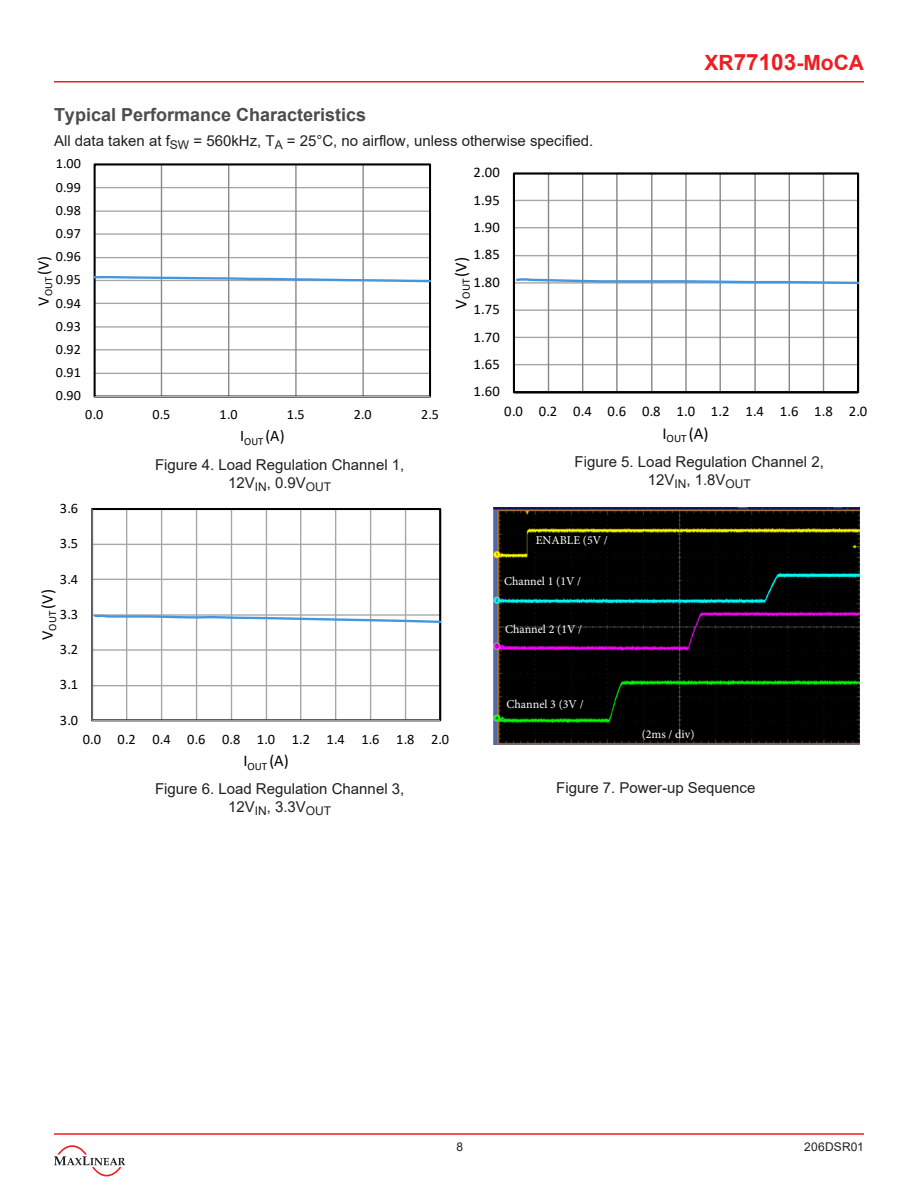
<style>
.page{position:relative;width:918px;height:1188px;background:#fff}
.page>*{position:absolute;margin:0;border:0;box-sizing:border-box;transform-origin:0 0}
.t1{font:700 21px "Arial";color:#ee1d23}
.Heading{font:700 18px "Arial";color:#4b4c4d}
.t2{font:16.8px "Calibri";color:#000}
.t3{font:16.5px "Calibri";color:#000}
.t4{font:16.2px "Calibri";color:#000}
.Figure_Titles{font:15px/18px "Arial";color:#231f20;text-align:center}
.Body_Text{font:15px "Arial";color:#231f20}
.t5{font:14.7px "Calibri";letter-spacing:.015em;color:#000}
.t6{font:14.4px "Calibri";color:#000}
.t7{font:14.1px "Calibri";letter-spacing:.015em;color:#000}
.Table_Body_Center{font:12px "Minion Pro";color:#fff}
.t8{font:12px "Arial";letter-spacing:.01em;color:#231f20}
.s1{font-size:22.5px}
</style>
<div class="page">
<hr style="left:54px;top:1133px;width:810px;height:2px;background:#ee1d23">
<hr style="left:54px;top:81px;width:810px;height:1px;background:#ee1d23">
<svg style="left:54px;top:1145px;width:71px;height:32px"></svg>
<img style="left:493px;top:508px;width:366px;height:237px">
<hr style="left:94px;top:373px;width:336px;height:1px;background:#a6a6a6">
<hr style="left:94px;top:349px;width:336px;height:1px;background:#a6a6a6">
<hr style="left:94px;top:326px;width:336px;height:2px;background:#a6a6a6">
<hr style="left:94px;top:303px;width:336px;height:1px;background:#a6a6a6">
<hr style="left:94px;top:257px;width:336px;height:1px;background:#a6a6a6">
<hr style="left:94px;top:233px;width:336px;height:2px;background:#a6a6a6">
<hr style="left:94px;top:211px;width:336px;height:1px;background:#a6a6a6">
<hr style="left:94px;top:187px;width:336px;height:1px;background:#a6a6a6">
<hr style="left:161px;top:165px;width:1px;height:231px;background:#868686">
<hr style="left:228px;top:165px;width:1px;height:231px;background:#868686">
<hr style="left:295px;top:165px;width:2px;height:231px;background:#868686">
<hr style="left:362px;top:165px;width:2px;height:231px;background:#868686">
<div style="left:94px;top:163px;width:337px;height:235px;border:2px solid #000"></div>
<hr style="left:94px;top:164px;width:1px;height:233px;background:#000">
<hr style="left:95px;top:396px;width:335px;height:1px;background:#bfbfbf">
<svg style="left:94px;top:275px;width:336px;height:9px"></svg>
<hr style="left:514px;top:364px;width:344px;height:1px;background:#a6a6a6">
<hr style="left:514px;top:337px;width:344px;height:1px;background:#a6a6a6">
<hr style="left:514px;top:309px;width:344px;height:2px;background:#a6a6a6">
<hr style="left:514px;top:255px;width:344px;height:1px;background:#a6a6a6">
<hr style="left:514px;top:227px;width:344px;height:1px;background:#a6a6a6">
<hr style="left:514px;top:200px;width:344px;height:1px;background:#a6a6a6">
<hr style="left:548px;top:173px;width:1px;height:220px;background:#868686">
<hr style="left:582px;top:173px;width:1px;height:220px;background:#868686">
<hr style="left:616px;top:173px;width:2px;height:220px;background:#868686">
<hr style="left:651px;top:173px;width:1px;height:220px;background:#868686">
<hr style="left:685px;top:173px;width:2px;height:220px;background:#868686">
<hr style="left:720px;top:173px;width:1px;height:220px;background:#868686">
<hr style="left:754px;top:173px;width:2px;height:220px;background:#868686">
<hr style="left:789px;top:173px;width:1px;height:220px;background:#868686">
<hr style="left:823px;top:173px;width:1px;height:220px;background:#868686">
<div style="left:513px;top:173px;width:346px;height:220px;border:2px solid #000"></div>
<hr style="left:514px;top:174px;width:1px;height:218px;background:#000">
<hr style="left:514px;top:391px;width:344px;height:2px;background:#000">
<svg style="left:515px;top:277px;width:343px;height:8px"></svg>
<hr style="left:92px;top:685px;width:349px;height:1px;background:#a6a6a6">
<hr style="left:92px;top:649px;width:349px;height:2px;background:#a6a6a6">
<hr style="left:92px;top:579px;width:349px;height:1px;background:#a6a6a6">
<hr style="left:92px;top:544px;width:349px;height:1px;background:#a6a6a6">
<hr style="left:126px;top:509px;width:1px;height:212px;background:#a6a6a6">
<hr style="left:161px;top:509px;width:1px;height:212px;background:#a6a6a6">
<hr style="left:196px;top:509px;width:1px;height:212px;background:#a6a6a6">
<hr style="left:231px;top:509px;width:1px;height:212px;background:#a6a6a6">
<hr style="left:266px;top:509px;width:1px;height:212px;background:#a6a6a6">
<hr style="left:300px;top:509px;width:1px;height:212px;background:#a6a6a6">
<hr style="left:335px;top:509px;width:1px;height:212px;background:#a6a6a6">
<hr style="left:370px;top:509px;width:1px;height:212px;background:#a6a6a6">
<hr style="left:405px;top:509px;width:1px;height:212px;background:#a6a6a6">
<div style="left:91px;top:508px;width:350px;height:213px;border:2px solid #000"></div>
<hr style="left:92px;top:509px;width:1px;height:211px;background:#bfbfbf">
<hr style="left:92px;top:720px;width:348px;height:1px;background:#bfbfbf">
<svg style="left:93px;top:613px;width:348px;height:11px"></svg>
<p class="Heading" style="left:54px;top:102px;width:314px">Typical Performance Characteristics</p>
<p class="Body_Text" style="left:54px;top:130px;width:541px">All data taken at f<sub>SW</sub> = 560kHz, T<sub>A</sub> = 25°C, no airflow, unless otherwise specified.</p>
<p class="t7" style="left:56px;top:154px;width:27px">1.00</p>
<p class="t7" style="left:56px;top:177px;width:27px">0.99</p>
<p class="t7" style="left:56px;top:200px;width:27px">0.98</p>
<p class="t7" style="left:56px;top:224px;width:27px">0.97</p>
<p class="t7" style="left:56px;top:247px;width:27px">0.96</p>
<p class="t4" style="left:32px;top:306px;width:51px;rotate:-90deg">V<sub>OUT</sub> (V)</p>
<p class="t7" style="left:56px;top:270px;width:27px">0.95</p>
<p class="t7" style="left:56px;top:293px;width:27px">0.94</p>
<p class="t7" style="left:56px;top:316px;width:27px">0.93</p>
<p class="t7" style="left:56px;top:340px;width:27px">0.92</p>
<p class="t7" style="left:56px;top:363px;width:27px">0.91</p>
<p class="t7" style="left:56px;top:386px;width:27px">0.90</p>
<p class="t5" style="left:474px;top:162px;width:28px">2.00</p>
<p class="t5" style="left:474px;top:190px;width:28px">1.95</p>
<p class="t5" style="left:474px;top:217px;width:28px">1.90</p>
<p class="t5" style="left:474px;top:244px;width:28px">1.85</p>
<p class="t2" style="left:449px;top:309px;width:53px;rotate:-90deg">V<sub>OUT</sub> (V)</p>
<p class="t5" style="left:474px;top:272px;width:28px">1.80</p>
<p class="t5" style="left:474px;top:299px;width:28px">1.75</p>
<p class="t5" style="left:474px;top:327px;width:28px">1.70</p>
<p class="t5" style="left:474px;top:354px;width:28px">1.65</p>
<p class="t5" style="left:474px;top:381px;width:28px">1.60</p>
<h1 class="t1" style="left:705px;top:48px;width:161px">XR<span class="s1">77103</span>-MoCA</h1>
<p class="t7" style="left:85px;top:405px;width:19px">0.0</p>
<p class="t7" style="left:152px;top:405px;width:19px">0.5</p>
<p class="t7" style="left:220px;top:405px;width:19px">1.0</p>
<p class="t7" style="left:287px;top:405px;width:19px">1.5</p>
<p class="t7" style="left:354px;top:405px;width:19px">2.0</p>
<p class="t7" style="left:421px;top:405px;width:19px">2.5</p>
<p class="t4" style="left:240px;top:425px;width:46px">I<sub>OUT</sub> (A)</p>
<p class="t5" style="left:504px;top:401px;width:365px">0.0 0.2 0.4 0.6 0.8 1.0 1.2 1.4 1.6 1.8 2.0</p>
<p class="t2" style="left:662px;top:422px;width:48px">I<sub>OUT</sub> (A)</p>
<p class="t6" style="left:60px;top:498px;width:20px">3.6</p>
<p class="t6" style="left:60px;top:533px;width:20px">3.5</p>
<p class="t6" style="left:60px;top:569px;width:20px">3.4</p>
<p class="t3" style="left:36px;top:640px;width:52px;rotate:-90deg">V<sub>OUT</sub> (V)</p>
<p class="t6" style="left:60px;top:604px;width:20px">3.3</p>
<p class="t6" style="left:60px;top:639px;width:20px">3.2</p>
<p class="t6" style="left:60px;top:675px;width:20px">3.1</p>
<p class="t6" style="left:60px;top:710px;width:20px">3.0</p>
<p class="Figure_Titles" style="left:155px;top:456px;width:251px">Figure 4. Load Regulation Channel 1,<br>12V<sub>IN</sub>, 0.9V<sub>OUT</sub></p>
<p class="Figure_Titles" style="left:575px;top:453px;width:251px">Figure 5. Load Regulation Channel 2,<br>12V<sub>IN</sub>, 1.8V<sub>OUT</sub></p>
<p class="Table_Body_Center" style="left:536px;top:533px;width:74px">ENABLE (5V /</p>
<p class="Table_Body_Center" style="left:504px;top:573px;width:79px">Channel 1 (1V /</p>
<p class="Table_Body_Center" style="left:505px;top:621px;width:79px">Channel 2 (1V /</p>
<p class="Table_Body_Center" style="left:507px;top:696px;width:79px">Channel 3 (3V /</p>
<p class="t6" style="left:83px;top:729px;width:368px">0.0 0.2 0.4 0.6 0.8 1.0 1.2 1.4 1.6 1.8 2.0</p>
<p class="t3" style="left:243px;top:749px;width:47px">I<sub>OUT</sub> (A)</p>
<p class="Table_Body_Center" style="left:642px;top:726px;width:54px">(2ms / div)</p>
<p class="Figure_Titles" style="left:155px;top:779px;width:251px">Figure 6. Load Regulation Channel 3,<br>12V<sub>IN</sub>, 3.3V<sub>OUT</sub></p>
<p class="Body_Text" style="left:556px;top:777px;width:201px">Figure 7. Power-up Sequence</p>
<p class="t8" style="left:456px;top:1138px;width:8px">8</p>
<p class="t8" style="left:804px;top:1138px;width:61px">206DSR01</p>
</div>
